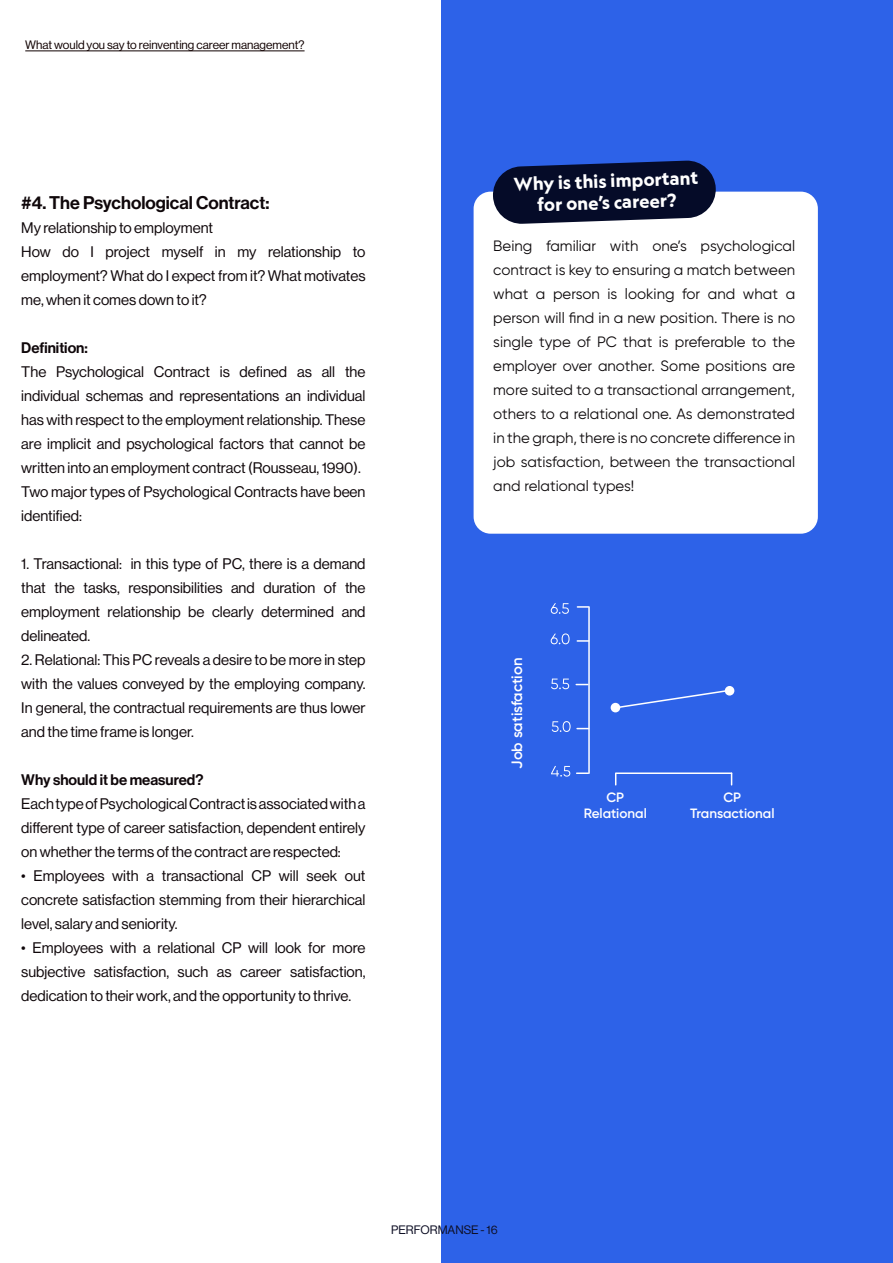
<style>
.page{position:relative;width:893px;height:1263px;background:#fff}
.page>*{position:absolute;margin:0;border:0;box-sizing:border-box;transform-origin:0 0}
.t1{font:700 18px/21.6px "Geograph";color:#fff;text-align:center}
.t2{font:18px "N Haas Grotesk DS Pro 65 Md";color:#0f070a}
.t3{font:15px/24px "N Haas Grotesk DS Pro 55 Rg";color:#0f070a;text-align:justify}
.t4{font:15px/24px "Gilroy";color:#0c080a;text-align:justify}
.t5{font:15px "N Haas Grotesk DS Pro 65 Md";color:#0f070a}
.t6{font:600 15px "Gilroy";letter-spacing:-.005em;color:#fff}
.t7{font:600 13.5px "Gilroy";color:#fff}
.t8{font:12px "N Haas Grotesk DS Pro 55 Rg";color:#100000}
.t9{font:12px "N Haas Grotesk DS Pro 55 Rg";color:#0e0f25}
</style>
<div class="page">
<div style="left:441px;top:0;width:452px;height:1263px;background:#2d62e8"></div>
<hr style="left:588px;top:607px;width:2px;height:166px;background:#fff">
<hr style="left:616px;top:772px;width:116px;height:2px;background:#fff">
<svg style="left:577px;top:772px;width:11px;height:2px"></svg>
<svg style="left:551px;top:766px;width:19px;height:11px"></svg>
<svg style="left:552px;top:721px;width:19px;height:11px"></svg>
<svg style="left:551px;top:678px;width:18px;height:11px"></svg>
<svg style="left:576px;top:684px;width:12px;height:1px"></svg>
<svg style="left:577px;top:640px;width:12px;height:2px"></svg>
<svg style="left:551px;top:633px;width:19px;height:11px"></svg>
<svg style="left:615px;top:773px;width:1px;height:12px"></svg>
<div style="left:611px;top:703px;width:9px;height:9px;background:#fff;border-radius:50%"></div>
<div style="left:725px;top:686px;width:9px;height:9px;background:#fff;border-radius:50%"></div>
<svg style="left:577px;top:606px;width:12px;height:2px"></svg>
<svg style="left:551px;top:603px;width:18px;height:11px"></svg>
<svg style="left:615px;top:690px;width:116px;height:19px"></svg>
<div style="left:474px;top:192px;width:344px;height:342px;background:#fff;border-radius:17px"></div>
<svg style="left:492px;top:160px;width:224px;height:64px;background:#1b2447"></svg>
<hr style="left:25px;top:51px;width:280px;height:1px;background:#100000">
<p class="t8" style="left:25px;top:36px;width:281px">What would you say to reinventing career management?</p>
<p class="t2" style="left:21px;top:190px;width:250px">#4. The Psychological Contract:</p>
<p class="t3" style="left:21px;top:215px;width:193px">My relationship to employment</p>
<p class="t3" style="left:21px;top:239px;width:346px">How do I project myself in my relationship to employment? What do I expect from it? What motivates me, when it comes down to it?</p>
<p class="t5" style="left:21px;top:337px;width:68px">Definition:</p>
<p class="t3" style="left:21px;top:359px;width:346px">The Psychological Contract is defined as all the individual schemas and representations an individual has with respect to the employment relationship. These are implicit and psychological factors that cannot be written into an employment contract (Rousseau, 1990).</p>
<p class="t3" style="left:21px;top:479px;width:346px">Two major types of Psychological Contracts have been identified:</p>
<p class="t3" style="left:21px;top:551px;width:346px">1. Transactional: in this type of PC, there is a demand that the tasks, responsibilities and duration of the employment relationship be clearly determined and delineated.</p>
<p class="t3" style="left:21px;top:647px;width:346px">2. Relational: This PC reveals a desire to be more in step with the values conveyed by the employing company.<br>In general, the contractual requirements are thus lower and the time frame is longer.</p>
<p class="t5" style="left:21px;top:769px;width:184px">Why should it be measured?</p>
<p class="t3" style="left:21px;top:791px;width:346px">Each type of Psychological Contract is associated with a different type of career satisfaction, dependent entirely on whether the terms of the contract are respected:</p>
<p class="t3" style="left:21px;top:863px;width:346px">• Employees with a transactional CP will seek out concrete satisfaction stemming from their hierarchical level, salary and seniority.</p>
<p class="t3" style="left:21px;top:935px;width:346px">• Employees with a relational CP will look for more subjective satisfaction, such as career satisfaction, dedication to their work, and the opportunity to thrive.</p>
<p class="t1" style="left:514px;top:173px;width:186px;rotate:-2deg">Why is this important for one’s career?</p>
<p class="t4" style="left:493px;top:233px;width:303px">Being familiar with one’s psychological contract is key to ensuring a match between what a person is looking for and what a person will find in a new position. There is no single type of PC that is preferable to the employer over another. Some positions are more suited to a transactional arrangement, others to a relational one. As demonstrated in the graph, there is no concrete difference in job satisfaction, between the transactional and relational types!</p>
<p class="t6" style="left:507px;top:769px;width:113px;rotate:-90deg">Job satisfaction</p>
<p class="t7" style="left:606px;top:789px;width:19px">CP</p>
<p class="t7" style="left:584px;top:805px;width:65px">Relational</p>
<p class="t7" style="left:723px;top:789px;width:19px">CP</p>
<p class="t7" style="left:690px;top:805px;width:86px">Transactional</p>
<p class="t9" style="left:391px;top:1221px;width:108px">PERFORMANSE - 16</p>
</div>
